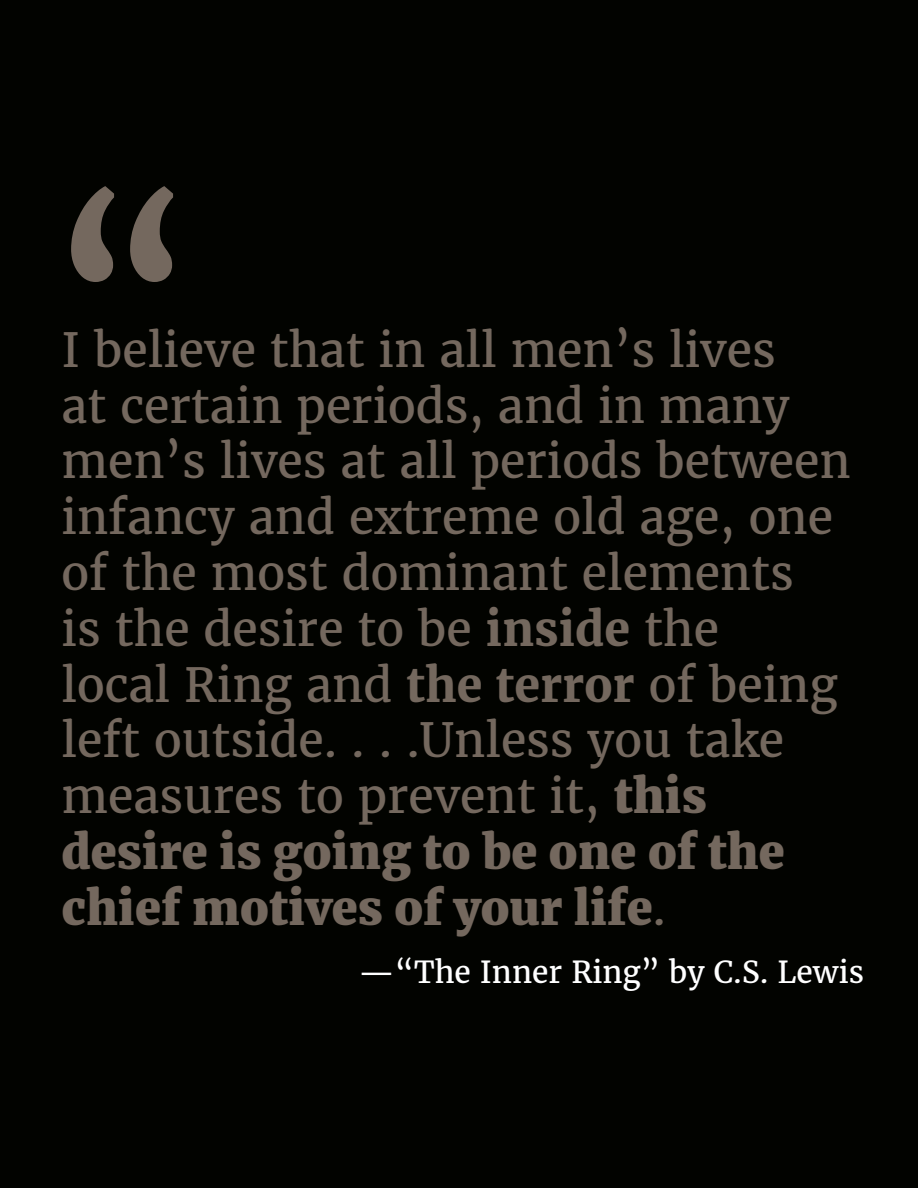
<style>
.page{position:relative;width:918px;height:1188px;background:#020300}
.page>*{position:absolute;margin:0;border:0;box-sizing:border-box;transform-origin:0 0}
.t1{font:900 196.5px "Merriweather";color:#74685e}
.t2{font:46.5px/55.8px "Merriweather";color:#74685e}
.t3{font:30px "Merriweather";color:#fff}
.s1{font-weight:700}
.s2{font-weight:900}
</style>
<div class="page">
<h1 class="t1" style="left:54px;top:181px;width:138px">“</h1>
<p class="t2" style="left:61px;top:324px;width:791px">I believe that in all men’s lives<br>at certain periods, and in many men’s lives at all periods between infancy and extreme old age, one of the most dominant elements<br>is the desire to be <span class="s1">inside</span> the<br>local Ring and <span class="s1">the terror</span> of being left outside. . . .Unless you take measures to prevent it, <span class="s2">this desire is going to be one of the chief motives of your life</span>.</p>
<p class="t3" style="left:359px;top:956px;width:507px">—“The Inner Ring” by C.S. Lewis</p>
</div>
